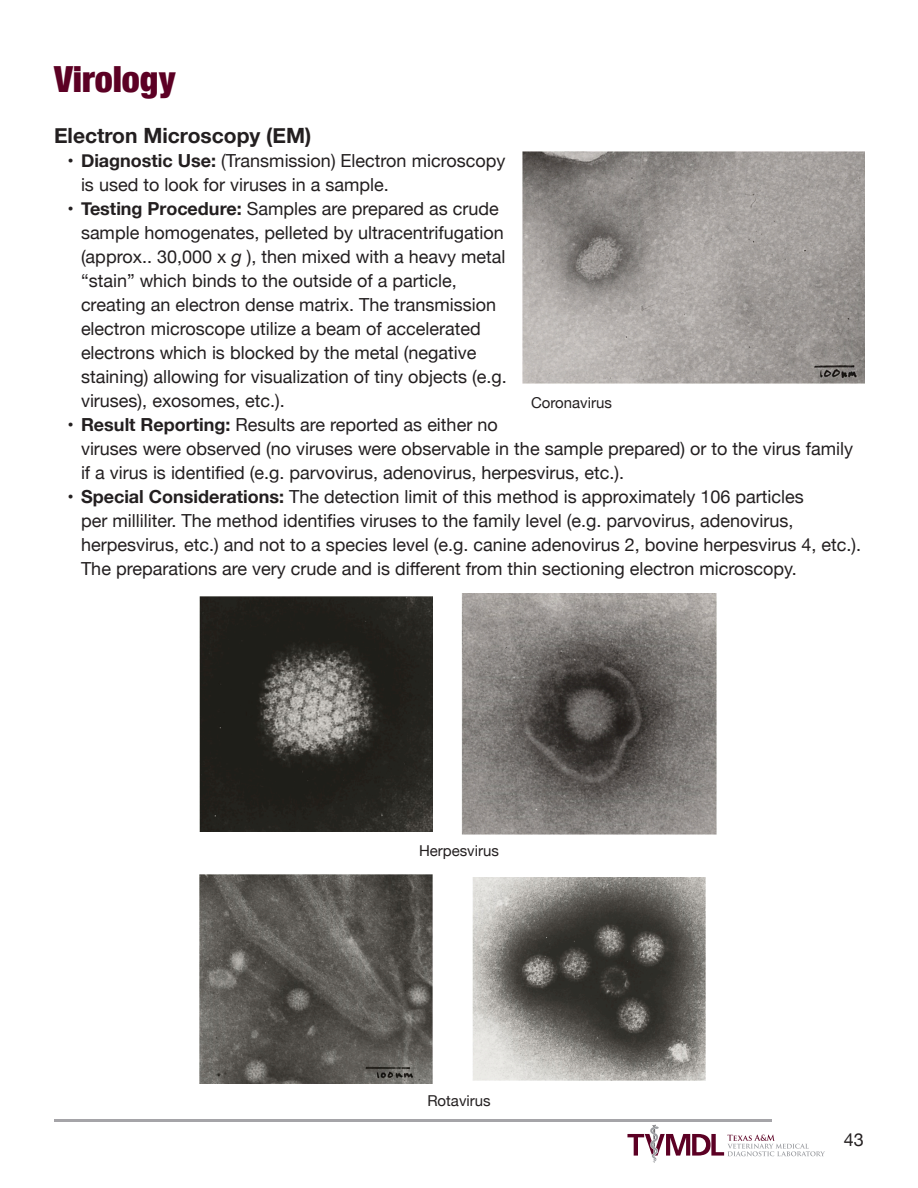
<style>
.page{position:relative;width:918px;height:1188px;background:#fff}
.page>*{position:absolute;margin:0;border:0;box-sizing:border-box;transform-origin:0 0}
.BCOE_Heading{font:900 condensed 36px "Helvetica Neue";color:#5c0024}
.BCOE_Subheading{font:700 21px "Helvetica Neue";color:#231f20}
.t1{font:18px/24px "Helvetica Neue";color:#231f20}
.Captions{font:15px "Helvetica Neue";color:#231f20}
.s1{font-weight:700}
.s2{font-style:italic}
</style>
<div class="page">
<svg style="left:627px;top:1125px;width:198px;height:38px"></svg>
<hr style="left:54px;top:1119px;width:718px;height:3px;background:#a5a4a8">
<img style="left:523px;top:152px;width:341px;height:231px">
<img style="left:200px;top:596px;width:232px;height:235px">
<img style="left:462px;top:593px;width:254px;height:241px">
<img style="left:200px;top:875px;width:232px;height:208px">
<img style="left:473px;top:878px;width:232px;height:202px">
<p class="BCOE_Heading" style="left:54px;top:50px;width:123px">Virology</p>
<p class="BCOE_Subheading" style="left:54px;top:119px;width:259px">Electron Microscopy (EM)</p>
<p class="t1" style="left:81px;top:149px;width:426px;text-indent:-14px"><span class="s1">• Diagnostic Use:</span> (Transmission) Electron microscopy is used to look for viruses in a sample.</p>
<p class="t1" style="left:81px;top:197px;width:426px;text-indent:-14px"><span class="s1">• Testing Procedure:</span> Samples are prepared as crude sample homogenates, pelleted by ultracentrifugation (approx.. 30,000 x <span class="s2">g</span> ), then mixed with a heavy metal “stain” which binds to the outside of a particle, creating an electron dense matrix. The transmission electron microscope utilize a beam of accelerated electrons which is blocked by the metal (negative staining) allowing for visualization of tiny objects (e.g. viruses), exosomes, etc.).</p>
<p class="t1" style="left:81px;top:413px;width:774px;text-indent:-14px"><span class="s1">• Result Reporting:</span> Results are reported as either no<br>viruses were observed (no viruses were observable in the sample prepared) or to the virus family if a virus is identified (e.g. parvovirus, adenovirus, herpesvirus, etc.).</p>
<p class="t1" style="left:81px;top:485px;width:779px;text-indent:-14px"><span class="s1">• Special Considerations:</span> The detection limit of this method is approximately 106 particles<br>per milliliter. The method identifies viruses to the family level (e.g. parvovirus, adenovirus, herpesvirus, etc.) and not to a species level (e. g. canine adenovirus 2, bovine herpesvirus 4, etc.).<br>The preparations are very crude and is different from thin sectioning electron microscopy.</p>
<p class="Captions" style="left:531px;top:392px;width:82px">Coronavirus</p>
<p class="Captions" style="left:419px;top:840px;width:81px">Herpesvirus</p>
<p class="Captions" style="left:427px;top:1090px;width:65px">Rotavirus</p>
<p class="t1" style="left:844px;top:1128px;width:22px">43</p>
</div>
